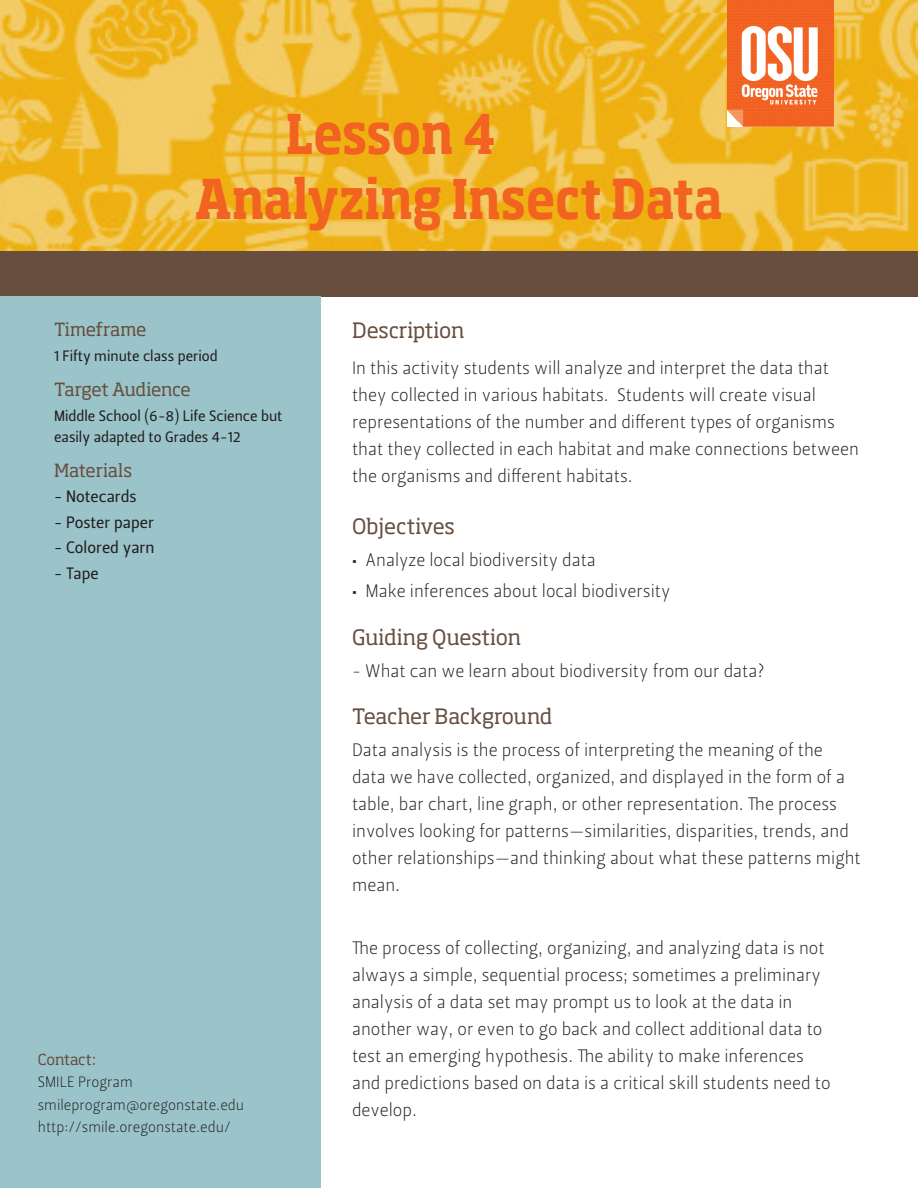
<style>
.page{position:relative;width:918px;height:1188px;background:#fff}
.page>*{position:absolute;margin:0;border:0;box-sizing:border-box;transform-origin:0 0}
.t1{font:700 54px "Soho Std";letter-spacing:-.005em;color:#f26221;scale:.85 1}
.Body_Copy{font:21px "Soho Std";color:#674e3f}
.Body_Bulleted_List{font:18px/27px "Leitura Sans Grot 1";color:#231f20}
.Body_Copy-2{font:18px/27px "Leitura Sans Grot 1";color:#231f20}
.SideBar_Bulleted_Lis{font:18px "Leitura Sans Grot 1";color:#231f20}
.SideBar_Head_2{font:18px "Soho Std";letter-spacing:-.025em;color:#674e3f}
.t2{font:16.5px "Leitura Sans Grot 2";color:#231f20}
.SideBar_Body_Copy{font:15px/21px "Leitura Sans Grot 2";color:#231f20}
.t3{font:15px "Leitura Sans Grot 1";color:#231f20}
.t4{font:15px "Soho Std";letter-spacing:-.015em;color:#674e3f}
</style>
<div class="page">
<img style="left:0;top:0;width:918px;height:252px">
<img style="left:727px;top:0;width:106px;height:126px">
<div style="left:0;top:252px;width:918px;height:45px;background:#674e3f"></div>
<div style="left:0;top:297px;width:321px;height:891px;background:#9bc4ca"></div>
<p class="t1" style="left:286px;top:100px;width:248px">Lesson 4</p>
<p class="t1" style="left:195px;top:164px;width:623px">Analyzing Insect Data</p>
<p class="SideBar_Head_2" style="left:54px;top:318px;width:94px">Timeframe</p>
<p class="SideBar_Body_Copy" style="left:54px;top:346px;width:165px">1 Fifty minute class period</p>
<p class="SideBar_Head_2" style="left:54px;top:378px;width:138px">Target Audience</p>
<p class="SideBar_Body_Copy" style="left:54px;top:406px;width:230px">Middle School (6-8) Life Science but easily adapted to Grades 4-12</p>
<p class="SideBar_Head_2" style="left:54px;top:459px;width:80px">Materials</p>
<p class="t2" style="left:54px;top:485px;width:84px">- Notecards</p>
<p class="t2" style="left:54px;top:511px;width:102px">- Poster paper</p>
<p class="t2" style="left:54px;top:536px;width:102px">- Colored yarn</p>
<p class="t2" style="left:54px;top:562px;width:46px">- Tape</p>
<p class="t4" style="left:38px;top:1050px;width:60px">Contact:</p>
<p class="t3" style="left:38px;top:1072px;width:97px">SMILE Program</p>
<p class="t3" style="left:38px;top:1094px;width:208px">smileprogram@oregonstate.edu</p>
<p class="t3" style="left:38px;top:1117px;width:194px">http://smile.oregonstate.edu/</p>
<p class="Body_Copy" style="left:352px;top:317px;width:114px">Description</p>
<p class="Body_Copy-2" style="left:352px;top:355px;width:508px">In this activity students will analyze and interpret the data that they collected in various habitats. Students will create visual representations of the number and different types of organisms that they collected in each habitat and make connections between the organisms and different habitats.</p>
<p class="Body_Copy" style="left:352px;top:513px;width:104px">Objectives</p>
<p class="SideBar_Bulleted_Lis" style="left:352px;top:547px;width:245px">• Analyze local biodiversity data</p>
<p class="SideBar_Bulleted_Lis" style="left:352px;top:579px;width:320px">• Make inferences about local biodiversity</p>
<p class="Body_Copy" style="left:352px;top:624px;width:171px">Guiding Question</p>
<p class="SideBar_Bulleted_Lis" style="left:352px;top:658px;width:415px">- What can we learn about biodiversity from our data?</p>
<p class="Body_Copy" style="left:352px;top:703px;width:202px">Teacher Background</p>
<p class="Body_Bulleted_List" style="left:352px;top:736px;width:510px">Data analysis is the process of interpreting the meaning of the data we have collected, organized, and displayed in the form of a table, bar chart, line graph, or other representation. The process involves looking for patterns—similarities, disparities, trends, and other relationships—and thinking about what these patterns might mean.</p>
<p class="Body_Bulleted_List" style="left:352px;top:934px;width:480px">The process of collecting, organizing, and analyzing data is not always a simple, sequential process; sometimes a preliminary analysis of a data set may prompt us to look at the data in another way, or even to go back and collect additional data to test an emerging hypothesis. The ability to make inferences and predictions based on data is a critical skill students need to develop.</p>
</div>
